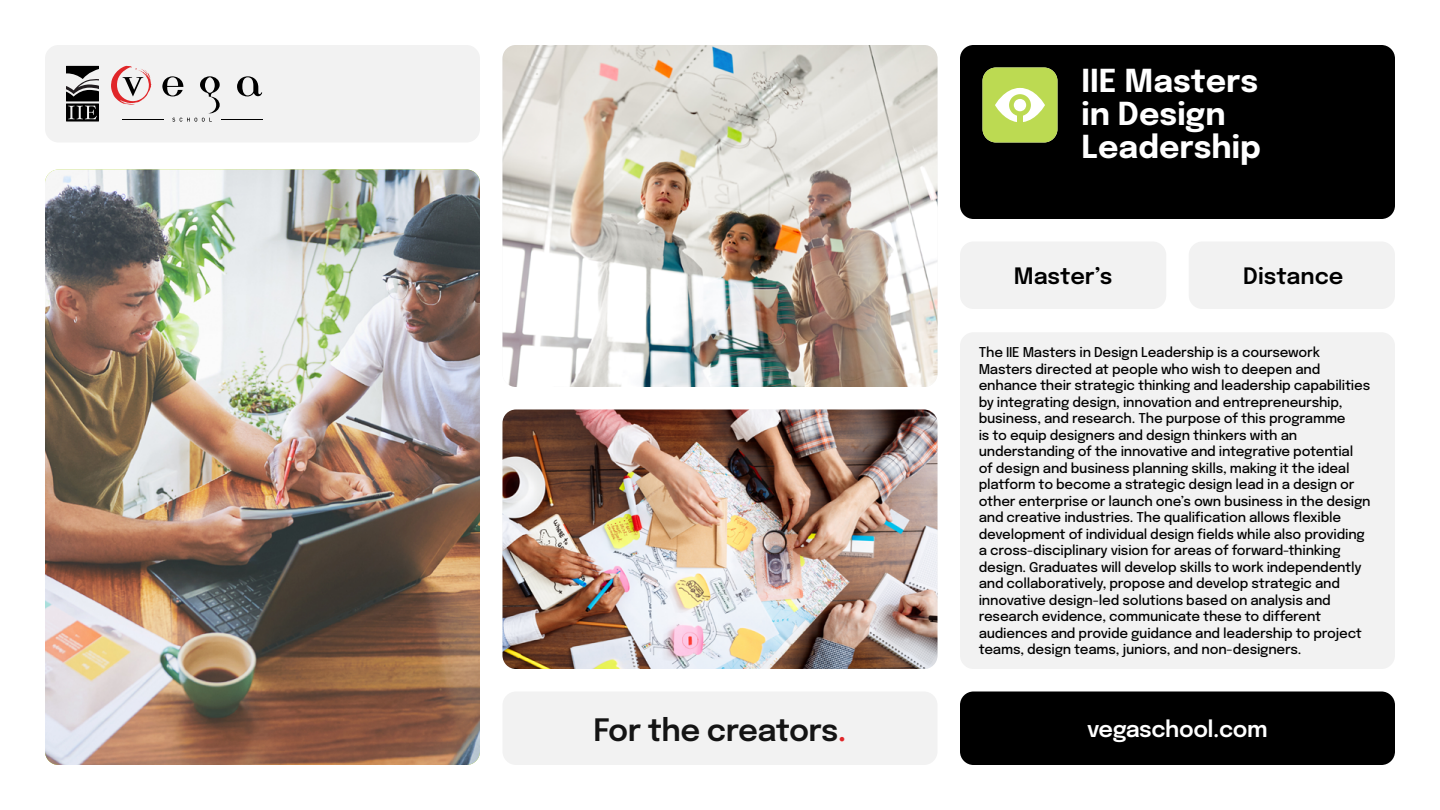
<style>
.page{position:relative;width:1440px;height:810px;background:#fff}
.page>*{position:absolute;margin:0;border:0;box-sizing:border-box;transform-origin:0 0}
.t1{font:700 31.5px/33px "Epilogue";color:#fff}
.t2{font:600 30.75px "Epilogue";letter-spacing:-.02em;color:#141414}
.t3{font:600 22.5px "Epilogue";color:#000}
.t4{font:600 22.5px "Epilogue";letter-spacing:-.02em;color:#fff}
.t5{font:500 13.5px/16.5px "Epilogue";letter-spacing:-.015em;color:#000}
.s1{color:#e02629}
</style>
<div class="page">
<img style="left:502px;top:45px;width:436px;height:342px">
<img style="left:45px;top:170px;width:435px;height:595px">
<div style="left:960px;top:45px;width:435px;height:174px;background:#000;border-radius:14px"></div>
<div style="left:960px;top:242px;width:206px;height:67px;background:#f2f2f2;border-radius:14px"></div>
<div style="left:1189px;top:242px;width:206px;height:67px;background:#f2f2f2;border-radius:14px"></div>
<div style="left:960px;top:332px;width:435px;height:337px;background:#f2f2f2;border-radius:14px"></div>
<div style="left:960px;top:692px;width:435px;height:73px;background:#000;border-radius:14px"></div>
<img style="left:502px;top:410px;width:436px;height:259px">
<div style="left:45px;top:45px;width:435px;height:97px;background:#f2f2f2;border-radius:14px"></div>
<svg style="left:237px;top:76px;width:25px;height:20px"></svg>
<svg style="left:111px;top:66px;width:40px;height:39px"></svg>
<hr style="left:221px;top:120px;width:41px;height:1px;background:#000">
<hr style="left:123px;top:120px;width:41px;height:1px;background:#000">
<svg style="left:66px;top:66px;width:33px;height:56px"></svg>
<svg style="left:162px;top:76px;width:58px;height:46px"></svg>
<div style="left:502px;top:692px;width:436px;height:73px;background:#f2f2f2;border-radius:14px"></div>
<div style="left:982px;top:67px;width:76px;height:75px;background:#bcda52;border-radius:14px"></div>
<svg style="left:995px;top:87px;width:50px;height:35px"></svg>
<h2 class="t2" style="left:593px;top:707px;width:255px">For the creators<span class="s1">.</span></h2>
<h1 class="t1" style="left:1082px;top:62px;width:181px">IIE Masters in Design<br>Leadership</h1>
<h3 class="t3" style="left:1014px;top:259px;width:100px">Master’s</h3>
<h3 class="t3" style="left:1243px;top:259px;width:102px">Distance</h3>
<p class="t5" style="left:979px;top:343px;width:393px">The IIE Masters in Design Leadership is a coursework Masters directed at people who wish to deepen and enhance their strategic thinking and leadership capabilities by integrating design, innovation and entrepreneurship, business, and research. The purpose of this programme<br>is to equip designers and design thinkers with an understanding of the innovative and integrative potential of design and business planning skills, making it the ideal platform to become a strategic design lead in a design or other enterprise or launch one’s own business in the design and creative industries. The qualification allows flexible development of individual design fields while also providing a cross-disciplinary vision for areas of forward-thinking design. Graduates will develop skills to work independently and collaboratively, propose and develop strategic and innovative design-led solutions based on analysis and research evidence, communicate these to different audiences and provide guidance and leadership to project teams, design teams, juniors, and non-designers.</p>
<h3 class="t4" style="left:1087px;top:712px;width:182px">vegaschool.com</h3>
</div>
